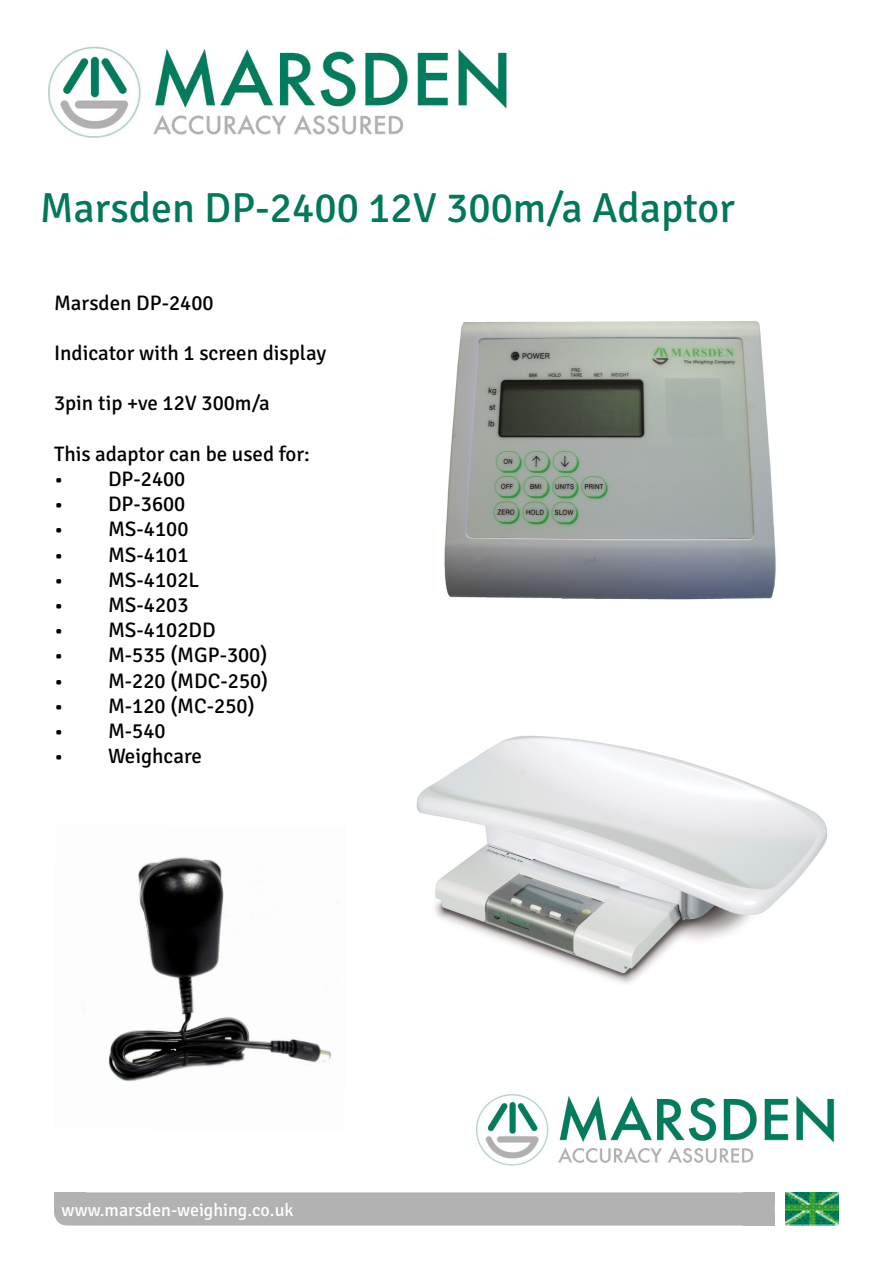
<style>
.page{position:relative;width:893px;height:1263px;background:#fff}
.page>*{position:absolute;margin:0;border:0;box-sizing:border-box;transform-origin:0 0}
.t1{font:42px "Signika";color:#007859}
.t2{font:21px "Signika";color:#000}
.t3{font:18px "Signika";color:#fff}
</style>
<div class="page">
<img style="left:476px;top:1094px;width:359px;height:72px">
<img style="left:785px;top:1192px;width:54px;height:33px">
<div style="left:54px;top:1192px;width:721px;height:33px;background:#b3b2b2;border-radius:14px"></div>
<div style="left:54px;top:1192px;width:31px;height:13px;background:#b3b2b2"></div>
<div style="left:744px;top:1213px;width:31px;height:12px;background:#b3b2b2"></div>
<div style="left:744px;top:1192px;width:31px;height:13px;background:#b3b2b2"></div>
<img style="left:48px;top:46px;width:459px;height:92px">
<img style="left:444px;top:321px;width:332px;height:279px">
<img style="left:82px;top:857px;width:250px;height:225px">
<img style="left:416px;top:735px;width:411px;height:249px">
<h1 class="t1" style="left:40px;top:184px;width:697px">Marsden DP-2400 12V 300m/a Adaptor</h1>
<p class="t2" style="left:54px;top:291px;width:161px">Marsden DP-2400</p>
<p class="t2" style="left:54px;top:341px;width:274px">Indicator with 1 screen display</p>
<p class="t2" style="left:54px;top:391px;width:217px">3pin tip +ve 12V 300m/a</p>
<p class="t2" style="left:54px;top:442px;width:257px">This adaptor can be used for:</p>
<p class="t2" style="left:54px;top:467px;width:133px">• DP-2400</p>
<p class="t2" style="left:54px;top:492px;width:133px">• DP-3600</p>
<p class="t2" style="left:54px;top:517px;width:136px">• MS-4100</p>
<p class="t2" style="left:54px;top:543px;width:136px">• MS-4101</p>
<p class="t2" style="left:54px;top:568px;width:147px">• MS-4102L</p>
<p class="t2" style="left:54px;top:593px;width:136px">• MS-4203</p>
<p class="t2" style="left:54px;top:618px;width:163px">• MS-4102DD</p>
<p class="t2" style="left:54px;top:643px;width:215px">• M-535 (MGP-300)</p>
<p class="t2" style="left:54px;top:669px;width:216px">• M-220 (MDC-250)</p>
<p class="t2" style="left:54px;top:694px;width:202px">• M-120 (MC-250)</p>
<p class="t2" style="left:54px;top:719px;width:113px">• M-540</p>
<p class="t2" style="left:54px;top:744px;width:149px">• Weighcare</p>
<p class="t3" style="left:62px;top:1200px;width:233px">www.marsden-weighing.co.uk</p>
</div>
